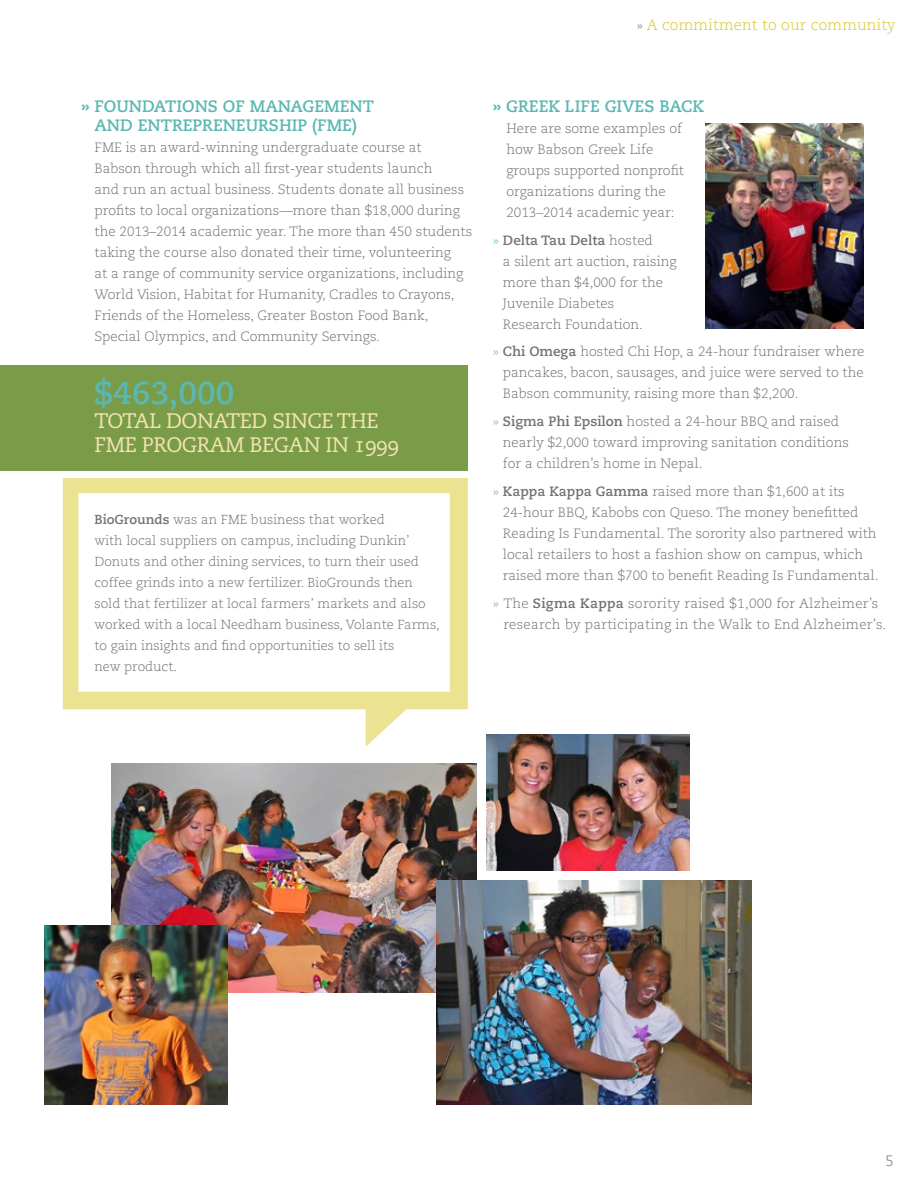
<style>
.page{position:relative;width:918px;height:1188px;background:#fff}
.page>*{position:absolute;margin:0;border:0;box-sizing:border-box;transform-origin:0 0}
.t1{font:700 31.5px "Caecilia";color:#5ab7b2}
.t2{font:21px/24px "Caecilia Roman SC";letter-spacing:-.02em;color:#f3e4b1}
.t3{font:700 16.5px/19.5px "Caecilia";color:#5ab7b2;text-align:center}
.t4{font:300 15px "Caecilia";letter-spacing:.01em;color:#d8c726}
.t5{font:300 15px "Caecilia";color:#717271}
.t6{font:300 13.5px/21px "Caecilia";color:#717271}
.t7{font:300 13.5px/21px "Caecilia";letter-spacing:.02em;color:#717271}
.t8{font:300 13.05px/21px "Caecilia";color:#717271}
.s1{font-size:13.5px;color:#717271}
.s2{font-weight:700}
.s3{color:#5ab7b2}
</style>
<div class="page">
<img style="left:111px;top:763px;width:366px;height:229px">
<div style="left:0;top:365px;width:468px;height:106px;background:#7a9c49"></div>
<img style="left:436px;top:880px;width:316px;height:225px">
<img style="left:45px;top:926px;width:183px;height:179px">
<img style="left:705px;top:123px;width:159px;height:205px">
<svg style="left:63px;top:478px;width:405px;height:269px"></svg>
<img style="left:487px;top:734px;width:203px;height:137px">
<p class="t4" style="left:637px;top:17px;width:260px"><span class="s1">»</span> A commitment to our community</p>
<p class="t3" style="left:81px;top:97px;width:295px">» FOUNDATIONS OF MANAGEMENT<br>AND ENTREPRENEURSHIP (FME)</p>
<p class="t6" style="left:94px;top:137px;width:379px">FME is an award-winning undergraduate course at<br>Babson through which all first-year students launch<br>and run an actual business. Students donate all business profits to local organizations—more than $18,000 during the 2013–2014 academic year. The more than 450 students taking the course also donated their time, volunteering<br>at a range of community service organizations, including World Vision, Habitat for Humanity, Cradles to Crayons, Friends of the Homeless, Greater Boston Food Bank, Special Olympics, and Community Servings.</p>
<h1 class="t1" style="left:94px;top:374px;width:141px">$463,000</h1>
<h2 class="t2" style="left:94px;top:409px;width:306px">TOTAL DONATED SINCE THE<br>FME PROGRAM BEGAN IN 1999</h2>
<p class="t8" style="left:94px;top:510px;width:347px"><span class="s2">BioGrounds</span> was an FME business that worked<br>with local suppliers on campus, including Dunkin’ Donuts and other dining services, to turn their used coffee grinds into a new fertilizer. BioGrounds then sold that fertilizer at local farmers’ markets and also worked with a local Needham business, Volante Farms, to gain insights and find opportunities to sell its<br>new product.</p>
<p class="t3" style="left:493px;top:97px;width:213px">» GREEK LIFE GIVES BACK</p>
<p class="t6" style="left:506px;top:118px;width:179px">Here are some examples of how Babson Greek Life groups supported nonprofit organizations during the<br>2013–2014 academic year:</p>
<p class="t6" style="left:503px;top:230px;width:175px;text-indent:-10px"><span class="s3">»</span> <span class="s2">Delta Tau Delta</span> hosted<br>a silent art auction, raising more than $4,000 for the<br>Juvenile Diabetes<br>Research Foundation.</p>
<p class="t6" style="left:503px;top:342px;width:363px;text-align:justify;text-indent:-10px"><span class="s3">»</span> <span class="s2">Chi Omega</span> hosted Chi Hop, a 24-hour fundraiser where pancakes, bacon, sausages, and juice were served to the Babson community, raising more than $2,200.</p>
<p class="t6" style="left:503px;top:411px;width:348px;text-indent:-10px"><span class="s3">»</span> <span class="s2">Sigma Phi Epsilon</span> hosted a 24-hour BBQ and raised nearly $2,000 toward improving sanitation conditions for a children’s home in Nepal.</p>
<p class="t6" style="left:503px;top:481px;width:377px;text-indent:-10px"><span class="s3">»</span> <span class="s2">Kappa Kappa Gamma</span> raised more than $1,600 at its 24-hour BBQ, Kabobs con Queso. The money benefitted Reading Is Fundamental. The sorority also partnered with local retailers to host a fashion show on campus, which raised more than $700 to benefit Reading Is Fundamental.</p>
<p class="t7" style="left:503px;top:593px;width:384px;text-indent:-11px"><span class="s3">»</span> The <span class="s2">Sigma Kappa</span> sorority raised $1,000 for Alzheimer’s research by participating in the Walk to End Alzheimer’s.</p>
<p class="t5" style="left:885px;top:1152px;width:10px">5</p>
</div>
